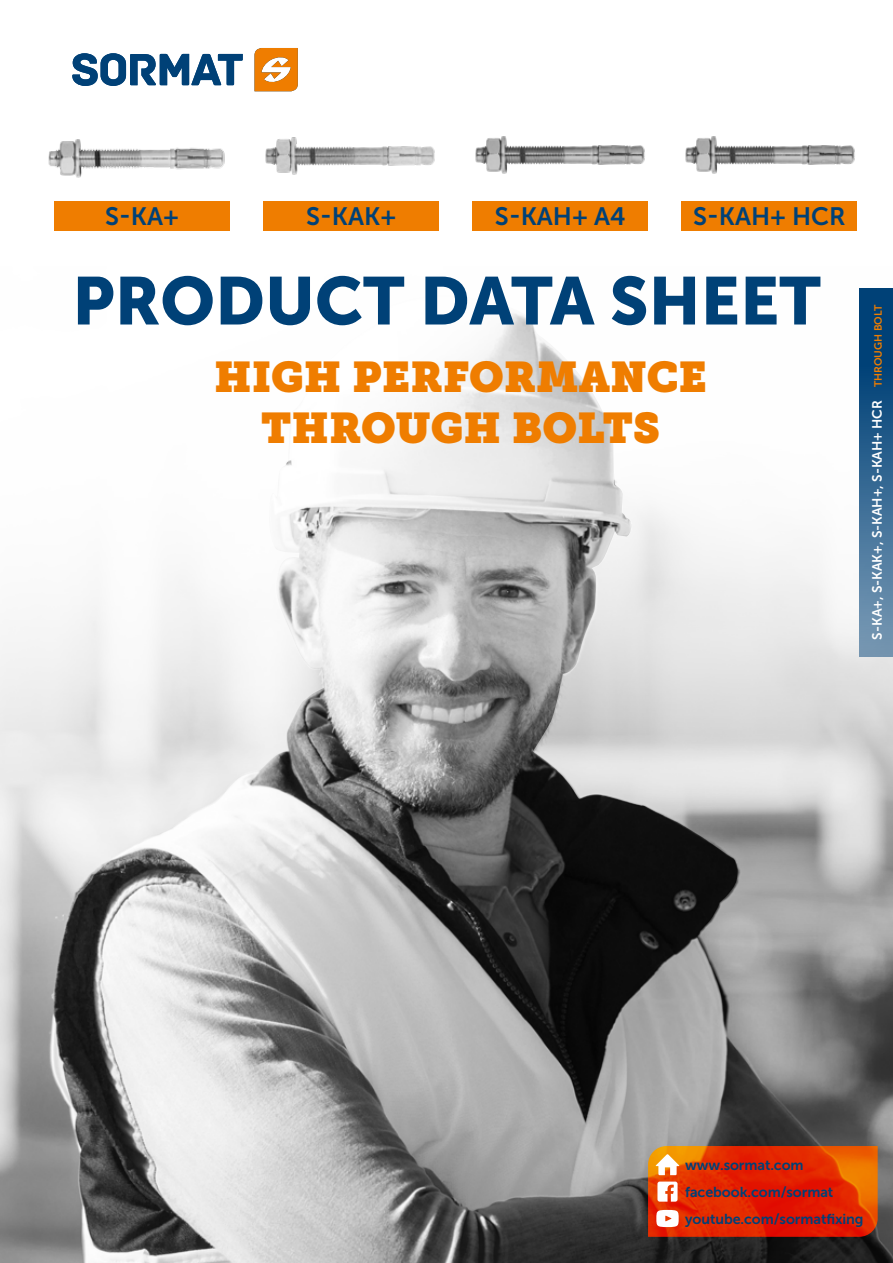
<style>
.page{position:relative;width:893px;height:1263px;background:#fff}
.page>*{position:absolute;margin:0;border:0;box-sizing:border-box;transform-origin:0 0}
.t1{font:66.9px "Museo Sans 900";color:#004177}
.t2{font:42.6px/51px "Museo Slab";color:#ef7d00;text-align:center}
.t3{font:25.05px "Museo Sans 700";color:#004177}
.t4{font:14.4px/26.8px "Museo Sans 700";letter-spacing:-.005em;color:#004177}
.t5{font:13.5px "Museo Sans 700";color:#fff}
.s1{font-size:10.5px;color:#ef7d00}
</style>
<div class="page">
<img style="left:50px;top:305px;width:843px;height:958px">
<div style="left:859px;top:288px;width:34px;height:368px;background:linear-gradient(to bottom,#00336e,#7697b3)"></div>
<svg style="left:254px;top:48px;width:44px;height:43px"></svg>
<svg style="left:72px;top:53px;width:171px;height:33px"></svg>
<svg style="left:648px;top:1146px;width:230px;height:91px;background:#e53a0c"></svg>
<img style="left:265px;top:137px;width:170px;height:38px">
<img style="left:475px;top:136px;width:170px;height:38px">
<img style="left:685px;top:136px;width:170px;height:38px">
<img style="left:48px;top:139px;width:177px;height:39px">
<div style="left:54px;top:201px;width:176px;height:29px;background:#ef7d00"></div>
<div style="left:263px;top:201px;width:176px;height:29px;background:#ef7d00"></div>
<div style="left:472px;top:201px;width:176px;height:29px;background:#ef7d00"></div>
<div style="left:682px;top:201px;width:175px;height:29px;background:#ef7d00"></div>
<h3 class="t3" style="left:105px;top:202px;width:75px">S-KA+</h3>
<h3 class="t3" style="left:306px;top:202px;width:92px">S-KAK+</h3>
<h3 class="t3" style="left:495px;top:202px;width:132px">S-KAH+ A4</h3>
<h3 class="t3" style="left:693px;top:202px;width:154px">S-KAH+ HCR</h3>
<h1 class="t1" style="left:72px;top:263px;width:750px">PRODUCT DATA SHEET</h1>
<h2 class="t2" style="left:214px;top:352px;width:495px">HIGH PERFORMANCE<br>THROUGH BOLTS</h2>
<p class="t5" style="left:870px;top:640px;width:336px;rotate:-90deg">S-KA+, S-KAK+, S-KAH+, S-KAH+ HCR <span class="s1">THROUGH BOLT</span></p>
<p class="t4" style="left:685px;top:1152px;width:180px">www.sormat.com facebook.com/sormat youtube.com/sormatfixing</p>
</div>
